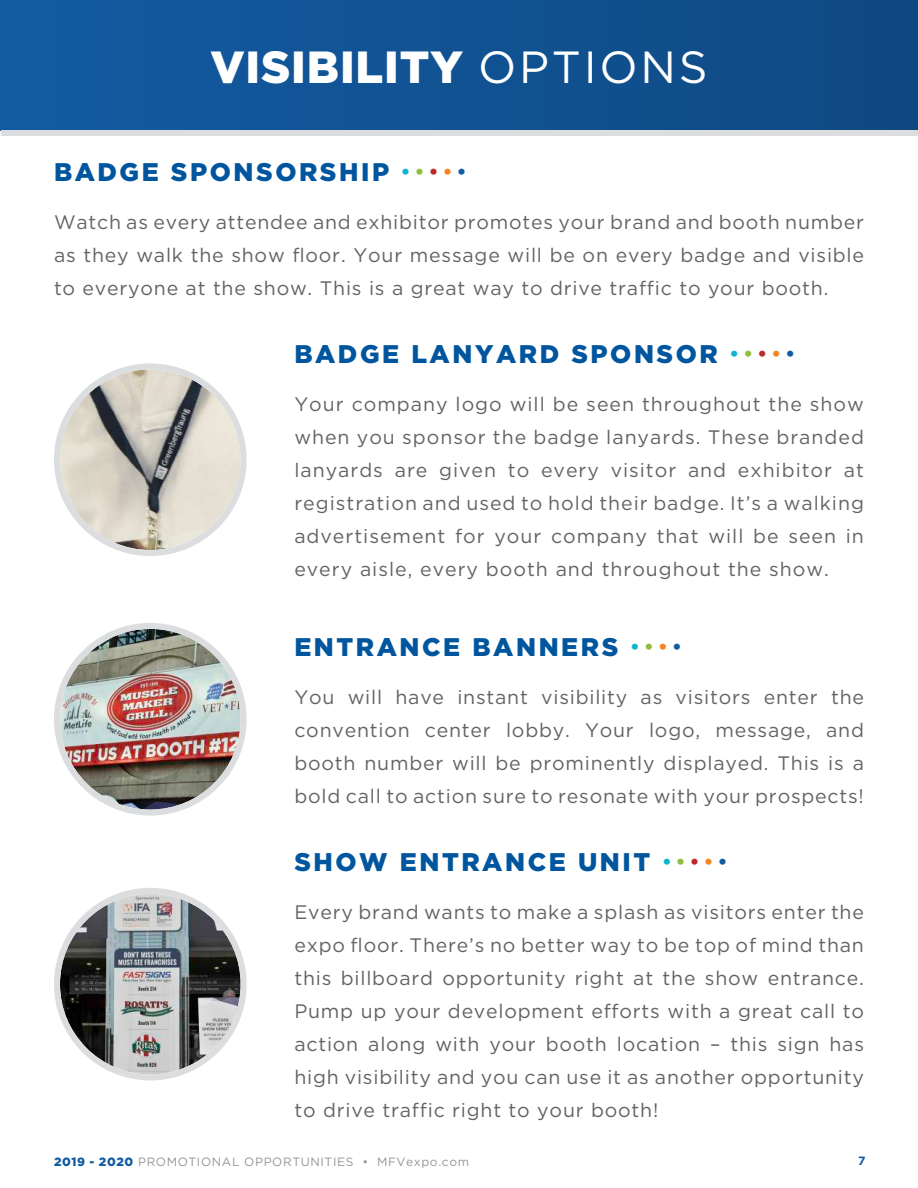
<style>
.page{position:relative;width:918px;height:1188px;background:#fff}
.page>*{position:absolute;margin:0;border:0;box-sizing:border-box;transform-origin:0 0}
.t1{font:900 45px "Gotham HTF";letter-spacing:.02em;color:#fff}
.t2{font:900 25.5px "Gotham HTF";letter-spacing:.1em;color:#00569e}
.t3{font:19.5px/33px "Gotham HTF";letter-spacing:.04em;color:#636366;text-align:justify}
.t4{font:12px "Gotham HTF";letter-spacing:.05em;color:#939598}
.t5{font:700 12px "Gotham HTF";color:#135ca3}
.s1{font-weight:400}
.s2{font-size:18px;color:#0db5ce}
.s3{font-size:18px;color:#90be3e}
.s4{font-size:18px;color:#ba2b27}
.s5{font-size:18px;color:#f58523}
.s6{font-size:18px;color:#135ca3}
.s7{font-weight:900;color:#135ca3}
</style>
<div class="page">
<div style="left:1px;top:0;width:917px;height:131px;background:linear-gradient(to right,#125ba3,#0f4982)"></div>
<div style="left:1px;top:131px;width:916px;height:5px;background:#dcdddf"></div>
<img style="left:60px;top:369px;width:181px;height:181px;border-radius:90px">
<div style="left:54px;top:363px;width:193px;height:193px;border:6px solid #dcdddf;border-radius:50%"></div>
<img style="left:60px;top:629px;width:181px;height:181px;border-radius:90px">
<div style="left:54px;top:623px;width:193px;height:193px;border:6px solid #dcdddf;border-radius:50%"></div>
<img style="left:60px;top:894px;width:181px;height:180px;border-radius:90px">
<div style="left:54px;top:888px;width:193px;height:192px;border:6px solid #dcdddf;border-radius:50%"></div>
<h1 class="t1" style="left:210px;top:41px;width:499px">VISIBILITY <span class="s1">OPTIONS</span></h1>
<h2 class="t2" style="left:54px;top:157px;width:414px">BADGE SPONSORSHIP <span class="s2">•</span> <span class="s3">•</span> <span class="s4">•</span> <span class="s5">•</span> <span class="s6">•</span></h2>
<p class="t3" style="left:54px;top:205px;width:812px">Watch as every attendee and exhibitor promotes your brand and booth number as they walk the show floor. Your message will be on every badge and visible to everyone at the show. This is a great way to drive traffic to your booth.</p>
<h2 class="t2" style="left:294px;top:340px;width:502px">BADGE LANYARD SPONSOR <span class="s2">•</span> <span class="s3">•</span> <span class="s4">•</span> <span class="s5">•</span> <span class="s6">•</span></h2>
<p class="t3" style="left:294px;top:388px;width:571px">Your company logo will be seen throughout the show when you sponsor the badge lanyards. These branded lanyards are given to every visitor and exhibitor at registration and used to hold their badge. It’s a walking advertisement for your company that will be seen in every aisle, every booth and throughout the show.</p>
<h2 class="t2" style="left:294px;top:632px;width:389px">ENTRANCE BANNERS <span class="s2">•</span> <span class="s3">•</span> <span class="s5">•</span> <span class="s6">•</span></h2>
<p class="t3" style="left:294px;top:680px;width:571px">You will have instant visibility as visitors enter the convention center lobby. Your logo, message, and booth number will be prominently displayed. This is a bold call to action sure to resonate with your prospects!</p>
<h2 class="t2" style="left:294px;top:848px;width:434px">SHOW ENTRANCE UNIT <span class="s2">•</span> <span class="s3">•</span> <span class="s4">•</span> <span class="s5">•</span> <span class="s6">•</span></h2>
<p class="t3" style="left:294px;top:896px;width:571px">Every brand wants to make a splash as visitors enter the expo floor. There’s no better way to be top of mind than this billboard opportunity right at the show entrance.<br>Pump up your development efforts with a great call to action along with your booth location – this sign has high visibility and you can use it as another opportunity to drive traffic right to your booth!</p>
<p class="t4" style="left:54px;top:1155px;width:417px"><span class="s7">2019 - 2020</span> PROMOTIONAL OPPORTUNITIES • MFVexpo.com</p>
<p class="t5" style="left:858px;top:1154px;width:9px">7</p>
</div>
